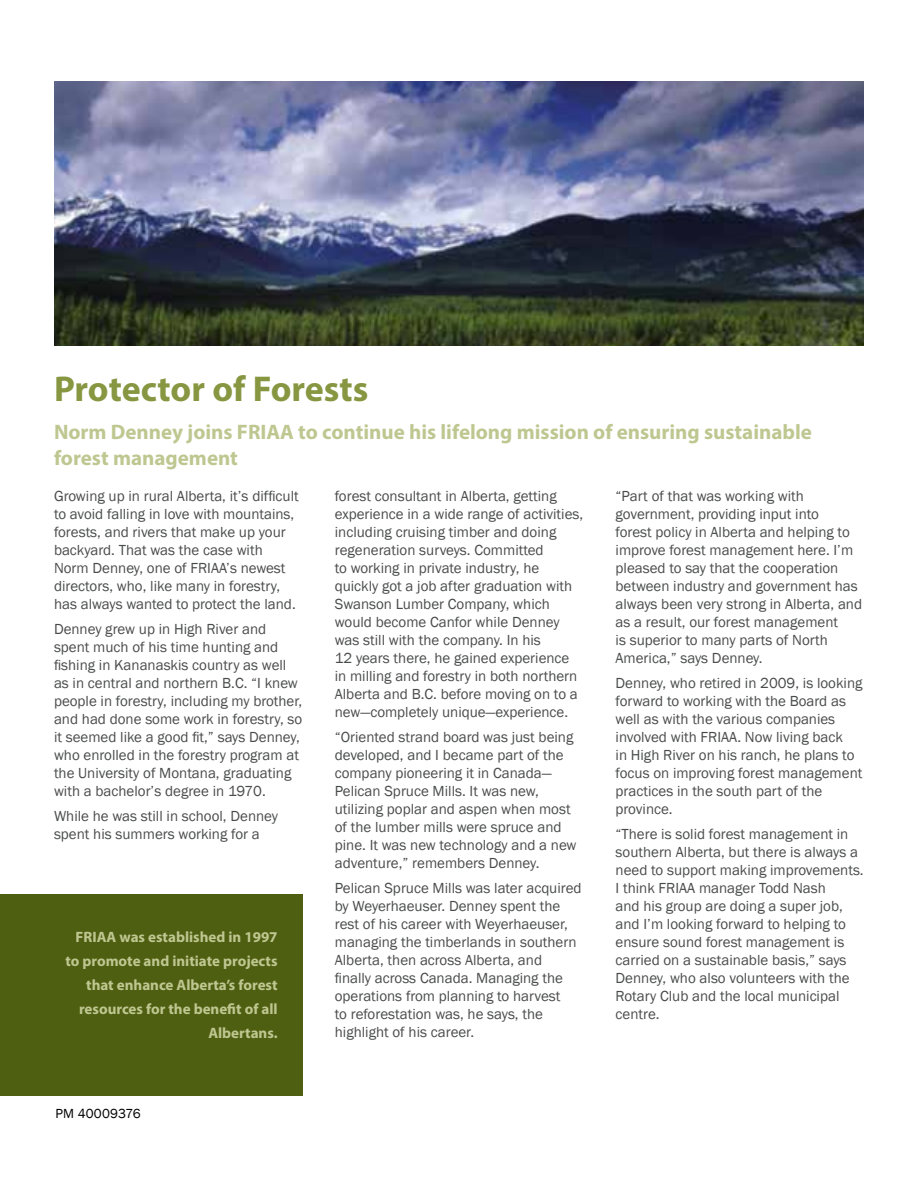
<style>
.page{position:relative;width:918px;height:1188px;background:#fff}
.page>*{position:absolute;margin:0;border:0;box-sizing:border-box;transform-origin:0 0}
.t1{font:700 36px "Myriad Pro";color:#869641}
.t2{font:700 21px "Myriad Pro";color:#bfc791}
.t3{font:15px/18px "Franklin Gothic";color:#4a4b4b}
.t4{font:700 15px/24px "Myriad Pro";color:#bfc791;text-align:right}
.t5{font:13.5px "Franklin Gothic";letter-spacing:.005em;color:#000}
</style>
<div class="page">
<div style="left:0;top:894px;width:302px;height:202px;background:#4e5f11"></div>
<img style="left:54px;top:81px;width:810px;height:265px">
<h1 class="t1" style="left:54px;top:365px;width:316px">Protector of Forests</h1>
<h2 class="t2" style="left:54px;top:419px;width:207px">Norm Denney joins FRIAA</h2>
<h2 class="t2" style="left:298px;top:419px;width:515px">to continue his lifelong mission of ensuring sustainable</h2>
<h2 class="t2" style="left:54px;top:444px;width:185px">forest management</h2>
<p class="t3" style="left:54px;top:487px;width:246px">Growing up in rural Alberta, it’s difficult to avoid falling in love with mountains, forests, and rivers that make up your backyard. That was the case with Norm Denney, one of FRIAA’s newest directors, who, like many in forestry, has always wanted to protect the land.</p>
<p class="t3" style="left:54px;top:620px;width:250px">Denney grew up in High River and spent much of his time hunting and fishing in Kananaskis country as well as in central and northern B.C. “I knew people in forestry, including my brother, and had done some work in forestry, so it seemed like a good fit,” says Denney, who enrolled in the forestry program at the University of Montana, graduating with a bachelor’s degree in 1970.</p>
<p class="t3" style="left:54px;top:807px;width:226px">While he was still in school, Denney spent his summers working for a</p>
<p class="t3" style="left:335px;top:487px;width:250px">forest consultant in Alberta, getting experience in a wide range of activities, including cruising timber and doing regeneration surveys. Committed<br>to working in private industry, he quickly got a job after graduation with Swanson Lumber Company, which would become Canfor while Denney was still with the company. In his<br>12 years there, he gained experience in milling and forestry in both northern Alberta and B.C. before moving on to a new—completely unique—experience.</p>
<p class="t3" style="left:335px;top:728px;width:243px">“Oriented strand board was just being developed, and I became part of the company pioneering it in Canada— Pelican Spruce Mills. It was new, utilizing poplar and aspen when most of the lumber mills were spruce and pine. It was new technology and a new adventure,” remembers Denney.</p>
<p class="t3" style="left:335px;top:879px;width:248px">Pelican Spruce Mills was later acquired by Weyerhaeuser. Denney spent the rest of his career with Weyerhaeuser, managing the timberlands in southern Alberta, then across Alberta, and finally across Canada. Managing the operations from planning to harvest<br>to reforestation was, he says, the highlight of his career.</p>
<p class="t3" style="left:616px;top:487px;width:248px">“Part of that was working with government, providing input into<br>forest policy in Alberta and helping to improve forest management here. I’m pleased to say that the cooperation between industry and government has always been very strong in Alberta, and as a result, our forest management<br>is superior to many parts of North America,” says Denney.</p>
<p class="t3" style="left:616px;top:674px;width:248px">Denney, who retired in 2009, is looking forward to working with the Board as well as with the various companies involved with FRIAA. Now living back<br>in High River on his ranch, he plans to focus on improving forest management practices in the south part of the province.</p>
<p class="t3" style="left:616px;top:825px;width:250px">“There is solid forest management in southern Alberta, but there is always a need to support making improvements.<br>I think FRIAA manager Todd Nash<br>and his group are doing a super job, and I’m looking forward to helping to ensure sound forest management is carried on a sustainable basis,” says Denney, who also volunteers with the Rotary Club and the local municipal centre.</p>
<p class="t4" style="left:65px;top:924px;width:214px">was established in 1997<br>to promote and initiate projects that enhance Alberta’s forest resources for the benefit of all<br>Albertans.</p>
<p class="t4" style="left:76px;top:924px;width:17px">FRIAA</p>
<p class="t5" style="left:56px;top:1105px;width:87px">PM 40009376</p>
</div>
